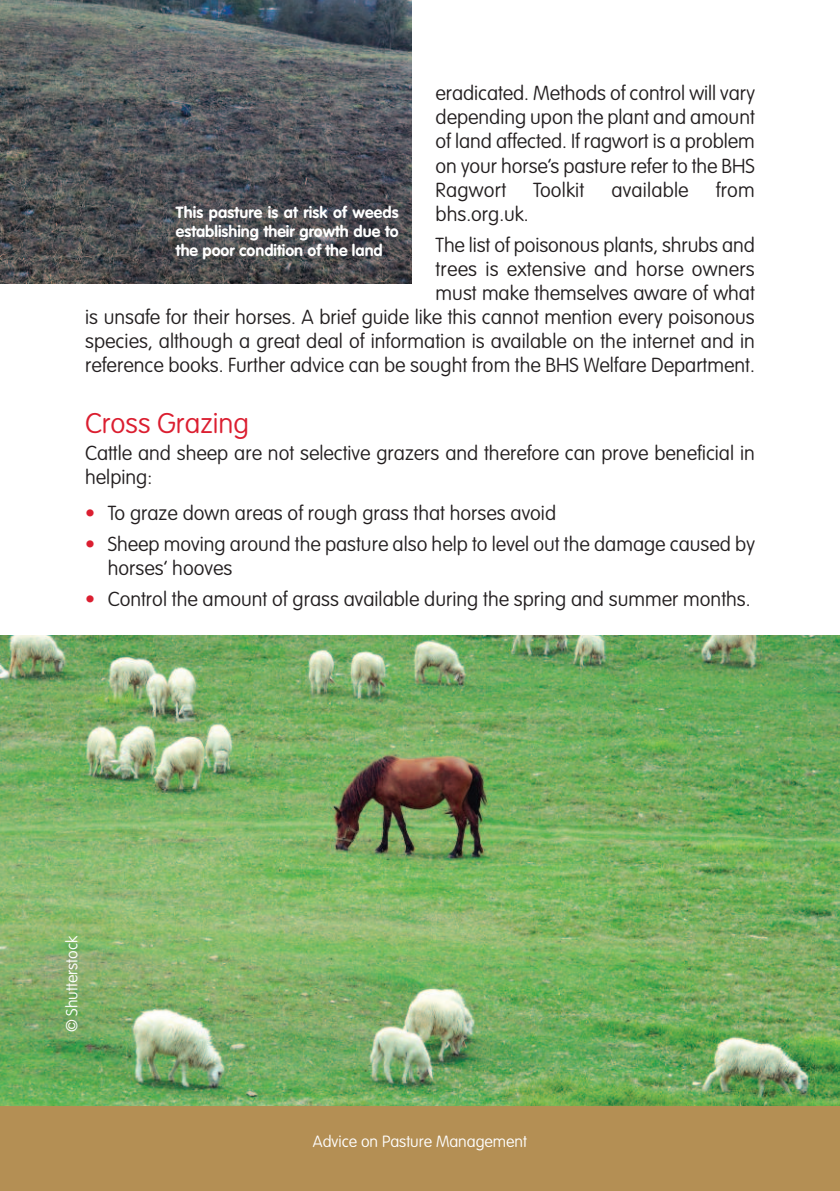
<style>
.page{position:relative;width:840px;height:1191px;background:#fff}
.page>*{position:absolute;margin:0;border:0;box-sizing:border-box;transform-origin:0 0}
.t1{font:100 28px "VAG Rounded Std";color:#db1e30}
.t2{font:100 20px/24px "VAG Rounded Std";color:#231f20}
.t3{font:700 16px/19.2px "VAG Rounded Std";color:#fff;text-align:justify}
.t4{font:100 16px "VAG Rounded Std";color:#fff}
.s1{color:#db1e30}
</style>
<div class="page">
<img style="left:0;top:0;width:411px;height:283px">
<img style="left:0;top:636px;width:838px;height:470px">
<div style="left:0;top:1106px;width:839px;height:85px;background:#b48f54"></div>
<p class="t2" style="left:435px;top:83px;width:320px;text-align:justify">eradicated. Methods of control will vary depending upon the plant and amount of land affected. If ragwort is a problem on your horse’s pasture refer to the BHS Ragwort</p>
<p class="t2" style="left:533px;top:179px;width:53px">Toolkit</p>
<p class="t2" style="left:611px;top:179px;width:79px">available</p>
<p class="t2" style="left:715px;top:179px;width:41px">from</p>
<p class="t2" style="left:435px;top:199px;width:320px;line-height:31px">bhs.org.uk.<br>The list of poisonous plants, shrubs and</p>
<p class="t2" style="left:85px;top:258px;width:670px;text-align:right">trees is extensive and horse owners<br>must make themselves aware of what<br>is unsafe for their horses. A brief guide like this cannot mention every poisonous species, although a great deal of information is available on the internet and in reference books. Further advice can be sought from the BHS Welfare Department.</p>
<h1 class="t1" style="left:85px;top:411px;width:165px">Cross Grazing</h1>
<p class="t2" style="left:85px;top:443px;width:670px">Cattle and sheep are not selective grazers and therefore can prove beneficial in helping:</p>
<p class="t3" style="left:176px;top:204px;width:224px">This pasture is at risk of weeds establishing their growth due to the poor condition of the land</p>
<p class="t2" style="left:85px;top:502px;width:472px"><span class="s1">•</span> To graze down areas of rough grass that horses avoid</p>
<p class="t2" style="left:108px;top:533px;width:648px;text-indent:-23px"><span class="s1">•</span> Sheep moving around the pasture also help to level out the damage caused by horses’ hooves</p>
<p class="t2" style="left:85px;top:589px;width:666px"><span class="s1">•</span> Control the amount of grass available during the spring and summer months.</p>
<p class="t4" style="left:65px;top:1032px;width:97px;rotate:-90deg">© Shutterstock</p>
<p class="t4" style="left:313px;top:1134px;width:215px">Advice on Pasture Management</p>
</div>
